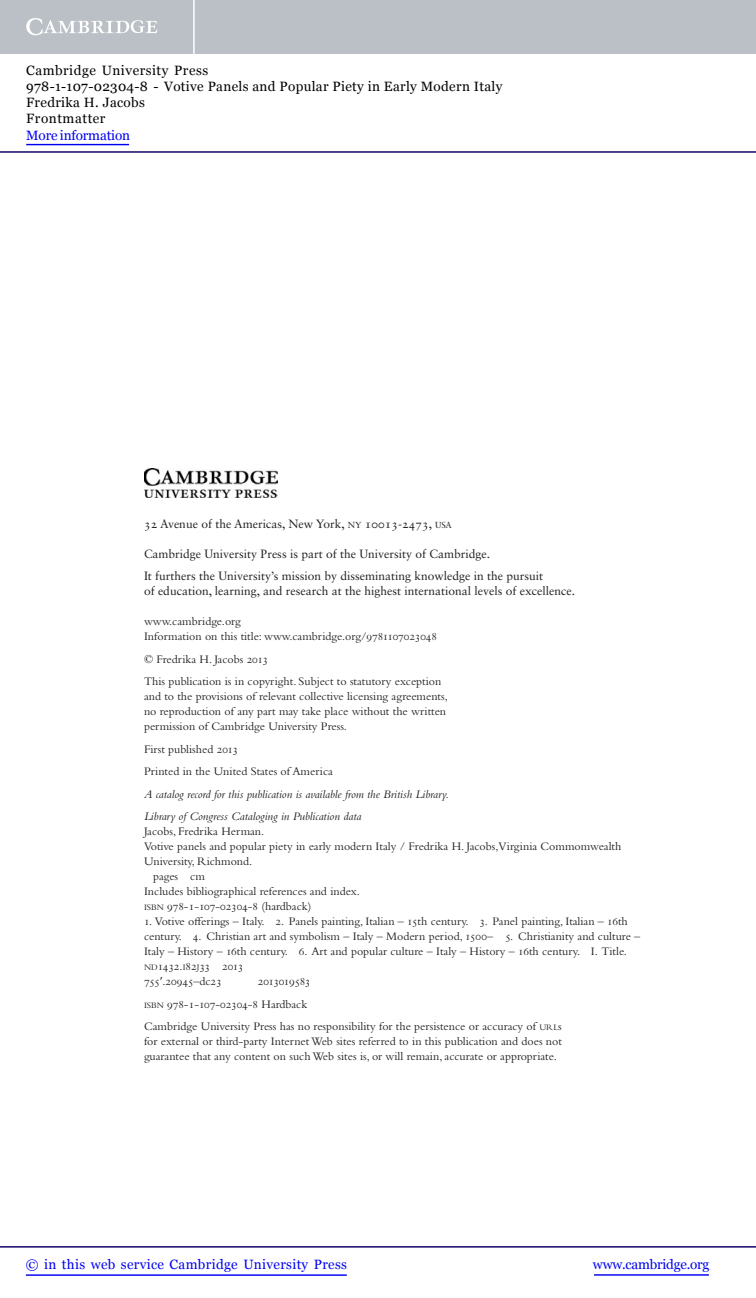
<style>
.page{position:relative;width:756px;height:1298px;background:#fff}
.page>*{position:absolute;margin:0;border:0;box-sizing:border-box;transform-origin:0 0}
.t1{font:13.5px/16.2px "Georgia";letter-spacing:.025em;color:#000}
.t2{font:13.5px "Georgia";letter-spacing:.025em;color:#0000f1}
.t3{font:13.5px "Georgia";letter-spacing:-.015em;color:#0000f1}
.t4{font:13.5px "Georgia";letter-spacing:-.01em;color:#0000f1}
.t5{font:12px/15px "Bembo Std";color:#231f20}
.t6{font:12px/22.5px "Sabon LT Std";color:#231f20}
.t7{font:italic 12px/22.5px "Bembo Std";color:#231f20}
.s1{font-size:8.7px}
.s2{font-family:"Times New Roman"}
</style>
<div class="page">
<img style="left:144px;top:468px;width:134px;height:30px">
<div style="left:0;top:0;width:756px;height:54px;background:#bac0c6"></div>
<svg style="left:26px;top:18px;width:132px;height:17px"></svg>
<hr style="left:193px;top:0;width:2px;height:54px;background:#fff">
<hr style="left:0;top:151px;width:756px;height:2px;background:#150666">
<hr style="left:594px;top:1274px;width:115px;height:1px;background:#0000f1">
<hr style="left:0;top:1246px;width:756px;height:1px;background:#150666">
<hr style="left:26px;top:1274px;width:321px;height:1px;background:#0000f1">
<hr style="left:26px;top:144px;width:103px;height:1px;background:#0000f1">
<p class="t1" style="left:26px;top:62px;width:478px">Cambridge University Press<br>978-1-107-02304-8 - Votive Panels and Popular Piety in Early Modern Italy Fredrika H. Jacobs<br>Frontmatter</p>
<p class="t4" style="left:26px;top:127px;width:105px">More information</p>
<p class="t6" style="left:144px;top:513px;width:309px">32 Avenue of the Americas, New York, <span class="s1">NY</span> 10013-2473, <span class="s1">USA</span></p>
<p class="t6" style="left:144px;top:543px;width:401px">Cambridge University Press is part of the University of Cambridge.<br>It furthers the University’s mission by disseminating knowledge in the pursuit</p>
<p class="t6" style="left:144px;top:581px;width:433px">of education, learning, and research at the highest international levels of excellence.</p>
<p class="t5" style="left:144px;top:615px;width:295px">www.cambridge.org<br>Information on this title: www.cambridge.org /9781107023048</p>
<p class="t5" style="left:144px;top:649px;width:299px;line-height:22.5px">© Fredrika H. Jacobs 2013<br>This publication is in copyright. Subject to statutory exception</p>
<p class="t5" style="left:144px;top:690px;width:305px">and to the provisions of relevant collective licensing agreements, no reproduction of any part may take place without the written permission of Cambridge University Press.</p>
<p class="t5" style="left:144px;top:739px;width:190px;line-height:22.5px">First published 2013<br>Printed in the United States of America</p>
<p class="t7" style="left:144px;top:784px;width:306px">A catalog record for this publication is available from the British Library.<br>Library of Congress Cataloging in Publication data</p>
<p class="t5" style="left:144px;top:825px;width:122px">Jacobs, Fredrika Herman.</p>
<p class="t5" style="left:144px;top:840px;width:479px">Votive panels and popular piety in early modern Italy / Fredrika H. Jacobs,Virginia Commomwealth</p>
<p class="t5" style="left:144px;top:855px;width:110px">University, Richmond.</p>
<p class="t5" style="left:153px;top:870px;width:52px">pages cm</p>
<p class="t5" style="left:144px;top:885px;width:217px">Includes bibliographical references and index.</p>
<p class="t5" style="left:144px;top:900px;width:169px"><span class="s1">ISBN</span> 978-1-107-02304-8 (hardback)</p>
<p class="t5" style="left:144px;top:915px;width:498px">1. Votive offerings – Italy. 2. Panels painting, Italian – 15th century. 3. Panel painting, Italian – 16th century. 4. Christian art and symbolism – Italy – Modern period, 1500– 5. Christianity and culture – Italy – History – 16th century. 6. Art and popular culture – Italy – History – 16th century. I. Title.<br><span class="s1">ND</span> 1432. <span class="s1">I</span> 82 <span class="s1">J</span>33 2013<br>755<span class="s2">′</span>.20945–dc23</p>
<p class="t5" style="left:144px;top:971px;width:419px;line-height:22.5px;text-indent:114px">2013019583<br><span class="s1">ISBN</span> 978- 1- 107- 02304- 8 Hardback<br>Cambridge University Press has no responsibility for the persistence or accuracy of <span class="s1">URL</span> s</p>
<p class="t5" style="left:144px;top:1035px;width:420px">for external or third- party Internet Web sites referred to in this publication and does not guarantee that any content on such Web sites is, or will remain, accurate or appropriate.</p>
<p class="t2" style="left:26px;top:1256px;width:323px">© in this web service Cambridge University Press</p>
<p class="t3" style="left:593px;top:1256px;width:118px">www.cambridge.org</p>
</div>
